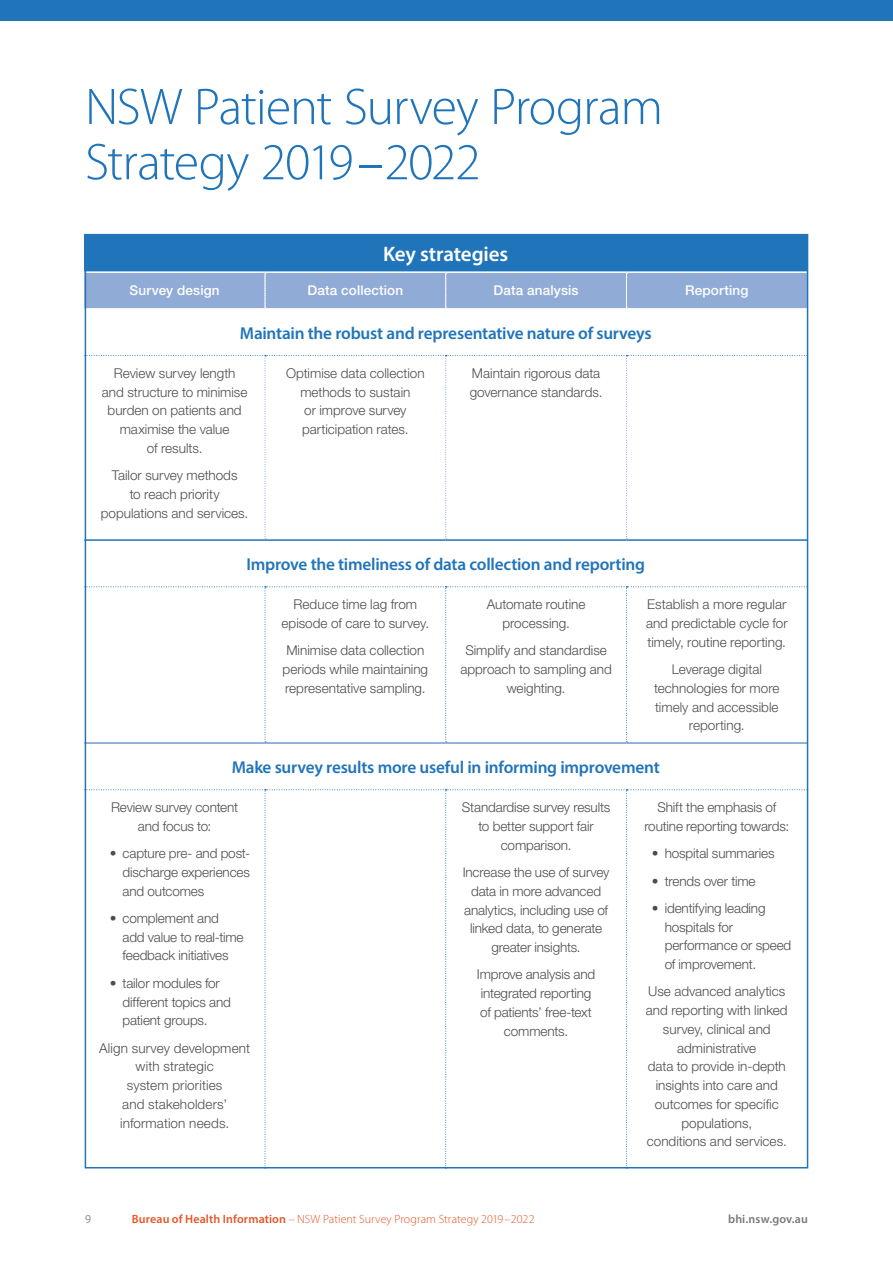
<style>
.page{position:relative;width:893px;height:1263px;background:#fff}
.page>*{position:absolute;margin:0;border:0;box-sizing:border-box;transform-origin:0 0}
.t1{font:300 52.05px/55.2px "Myriad Pro";letter-spacing:-.02em;color:#2074b9}
.t2{font:600 21px "Myriad Pro";letter-spacing:-.01em;color:#fff}
.t3{font:600 17.25px "Myriad Pro";letter-spacing:-.015em;color:#2074b9}
.t4{font:300 13.5px/18.8px "Helvetica Neue LT Std";letter-spacing:-.005em;color:#4d4d4f;text-align:center}
.t5{font:500 13.5px "Helvetica Neue LT Std";letter-spacing:.01em;color:#fff}
.t6{font:300 12px "Myriad Pro";letter-spacing:.005em;color:#e75525}
.t7{font:600 12px "Myriad Pro";letter-spacing:.005em;color:#78797b}
.t8{font:300 12px "Myriad Pro";color:#4d4d4f}
.s1{font-weight:600}
</style>
<div class="page">
<div style="left:84px;top:234px;width:723px;height:38px;background:#2074b9"></div>
<hr style="left:84px;top:539px;width:181px;height:2px;background:#2074b9">
<hr style="left:265px;top:539px;width:181px;height:2px;background:#2074b9">
<hr style="left:446px;top:539px;width:180px;height:2px;background:#2074b9">
<hr style="left:626px;top:539px;width:181px;height:2px;background:#2074b9">
<hr style="left:84px;top:742px;width:181px;height:2px;background:#7598cd">
<hr style="left:265px;top:742px;width:181px;height:2px;background:#7598cd">
<hr style="left:446px;top:742px;width:180px;height:2px;background:#7598cd">
<hr style="left:626px;top:742px;width:181px;height:2px;background:#7598cd">
<svg style="left:88px;top:355px;width:717px;height:185px"></svg>
<svg style="left:89px;top:586px;width:716px;height:156px"></svg>
<svg style="left:85px;top:789px;width:723px;height:380px"></svg>
<div style="left:84px;top:273px;width:721px;height:36px;background:#91abd7"></div>
<hr style="left:84px;top:271px;width:181px;height:2px;background:#fff">
<hr style="left:265px;top:271px;width:181px;height:2px;background:#fff">
<hr style="left:446px;top:271px;width:180px;height:2px;background:#fff">
<hr style="left:626px;top:271px;width:181px;height:2px;background:#fff">
<div style="left:0;top:0;width:893px;height:20px;background:#2074b9"></div>
<h1 class="t1" style="left:85px;top:80px;width:580px">NSW Patient Survey Program<br>Strategy 2019–2022</h1>
<h2 class="t2" style="left:383px;top:240px;width:127px">Key strategies</h2>
<p class="t5" style="left:130px;top:283px;width:92px">Survey design</p>
<p class="t5" style="left:308px;top:283px;width:97px">Data collection</p>
<p class="t5" style="left:494px;top:283px;width:87px">Data analysis</p>
<p class="t5" style="left:685px;top:283px;width:65px">Reporting</p>
<p class="t3" style="left:240px;top:322px;width:413px">Maintain the robust and representative nature of surveys</p>
<p class="t4" style="left:102px;top:363px;width:147px">Review survey length and structure to minimise burden on patients and maximise the value<br>of results.</p>
<p class="t4" style="left:101px;top:466px;width:149px">Tailor survey methods<br>to reach priority populations and services.</p>
<p class="t4" style="left:286px;top:363px;width:140px">Optimise data collection methods to sustain<br>or improve survey participation rates.</p>
<p class="t4" style="left:470px;top:363px;width:134px;text-align:left">Maintain rigorous data governance standards.</p>
<p class="t3" style="left:246px;top:553px;width:400px">Improve the timeliness of data collection and reporting</p>
<p class="t4" style="left:281px;top:595px;width:149px">Reduce time lag from episode of care to survey.</p>
<p class="t4" style="left:283px;top:641px;width:147px;text-align:left">Minimise data collection periods while maintaining representative sampling.</p>
<p class="t4" style="left:487px;top:595px;width:100px">Automate routine processing.</p>
<p class="t4" style="left:460px;top:641px;width:153px">Simplify and standardise approach to sampling and weighting.</p>
<p class="t4" style="left:646px;top:595px;width:143px;text-align:justify">Establish a more regular and predictable cycle for timely, routine reporting.</p>
<p class="t4" style="left:654px;top:659px;width:127px">Leverage digital technologies for more timely and accessible reporting.</p>
<p class="t3" style="left:232px;top:756px;width:429px">Make survey results more useful in informing improvement</p>
<p class="t4" style="left:111px;top:798px;width:129px">Review survey content and focus to:</p>
<p class="t4" style="left:123px;top:844px;width:129px;text-align:justify;text-indent:-13px">• capture pre- and post&shy;discharge experiences and outcomes</p>
<p class="t4" style="left:123px;top:908px;width:123px;text-align:left;text-indent:-13px">• complement and add value to real-time feedback initiatives</p>
<p class="t4" style="left:123px;top:973px;width:110px;text-align:left;text-indent:-13px">• tailor modules for different topics and patient groups.</p>
<p class="t4" style="left:99px;top:1038px;width:153px">Align survey development with strategic<br>system priorities<br>and stakeholders’ information needs.</p>
<p class="t4" style="left:462px;top:798px;width:150px">Standardise survey results to better support fair comparison.</p>
<p class="t4" style="left:463px;top:862px;width:148px">Increase the use of survey data in more advanced analytics, including use of linked data, to generate greater insights.</p>
<p class="t4" style="left:477px;top:965px;width:120px">Improve analysis and integrated reporting of patients’ free-text comments.</p>
<p class="t4" style="left:644px;top:798px;width:146px">Shift the emphasis of routine reporting towards:</p>
<p class="t4" style="left:652px;top:844px;width:124px">• hospital summaries</p>
<p class="t4" style="left:652px;top:871px;width:105px">• trends over time</p>
<p class="t4" style="left:665px;top:898px;width:128px;text-align:left;text-indent:-13px">• identifying leading hospitals for performance or speed of improvement.</p>
<p class="t4" style="left:646px;top:982px;width:143px">Use advanced analytics and reporting with linked survey, clinical and administrative<br>data to provide in-depth insights into care and outcomes for specific populations,<br>conditions and services.</p>
<p class="t8" style="left:85px;top:1212px;width:7px">9</p>
<p class="t6" style="left:132px;top:1212px;width:404px"><span class="s1">Bureau of Health Information</span> – NSW Patient Survey Program Strategy 2019–2022</p>
<p class="t7" style="left:728px;top:1211px;width:81px">bhi.nsw.gov.au</p>
</div>
